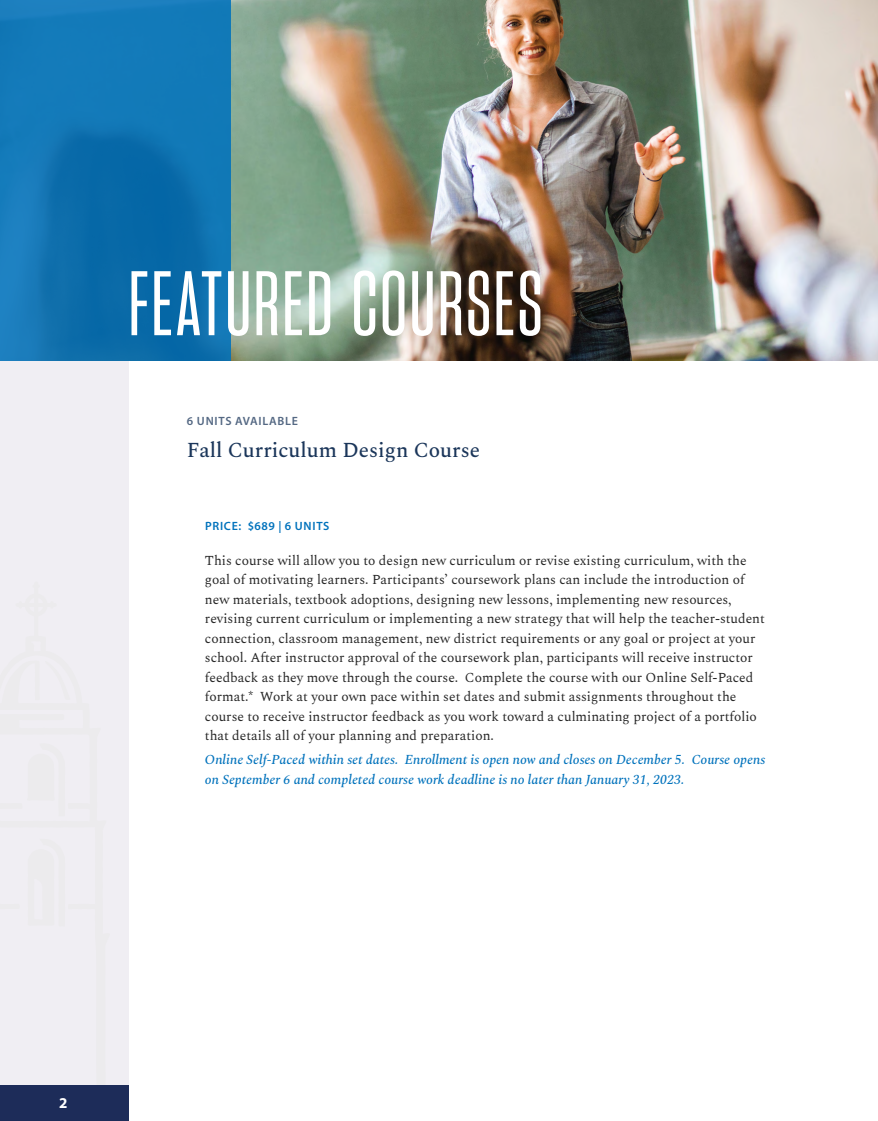
<style>
.page{position:relative;width:878px;height:1121px;background:#fff}
.page>*{position:absolute;margin:0;border:0;box-sizing:border-box;transform-origin:0 0}
.t1{font:89.7px "Sharp Grotesk Medium 11";letter-spacing:.02em;color:#fff}
.t2{font:500 21px "Spectral";color:#1b365a}
.t3{font:700 15px "Myriad Pro";color:#fff}
.t4{font:13.5px/19.5px "Spectral";color:#262626}
.t5{font:italic 500 13.5px/19.5px "Spectral";color:#0072bc}
.t6{font:600 12px "Myriad Pro";letter-spacing:.06em;color:#0072bc}
.t7{font:600 12px "Myriad Pro";letter-spacing:.06em;color:#546883}
</style>
<div class="page">
<div style="left:0;top:355px;width:128px;height:765px;background:#f0eef3"></div>
<img style="left:230px;top:0;width:648px;height:360px">
<div style="left:0;top:0;width:230px;height:360px;background:linear-gradient(to right,#1477b6,#0b70ae)"></div>
<div style="left:0;top:1084px;width:128px;height:36px;background:#1a2857"></div>
<h1 class="t1" style="left:128px;top:248px;width:416px">FEATURED COURSES</h1>
<p class="t7" style="left:187px;top:413px;width:112px">6 UNITS AVAILABLE</p>
<h2 class="t2" style="left:187px;top:435px;width:294px">Fall Curriculum Design Course</h2>
<p class="t6" style="left:205px;top:519px;width:126px">PRICE: $689 | 6 UNITS</p>
<p class="t4" style="left:205px;top:551px;width:561px">This course will allow you to design new curriculum or revise existing curriculum, with the goal of motivating learners. Participants’ coursework plans can include the introduction of new materials, textbook adoptions, designing new lessons, implementing new resources, revising current curriculum or implementing a new strategy that will help the teacher-student connection, classroom management, new district requirements or any goal or project at your school. After instructor approval of the coursework plan, participants will receive instructor feedback as they move through the course. Complete the course with our Online Self-Paced format.* Work at your own pace within set dates and submit assignments throughout the course to receive instructor feedback as you work toward a culminating project of a portfolio that details all of your planning and preparation.</p>
<p class="t5" style="left:205px;top:750px;width:562px">Online Self-Paced within set dates. Enrollment is open now and closes on December 5. Course opens on September 6 and completed course work deadline is no later than January 31, 2023.</p>
<p class="t3" style="left:59px;top:1093px;width:10px">2</p>
</div>
